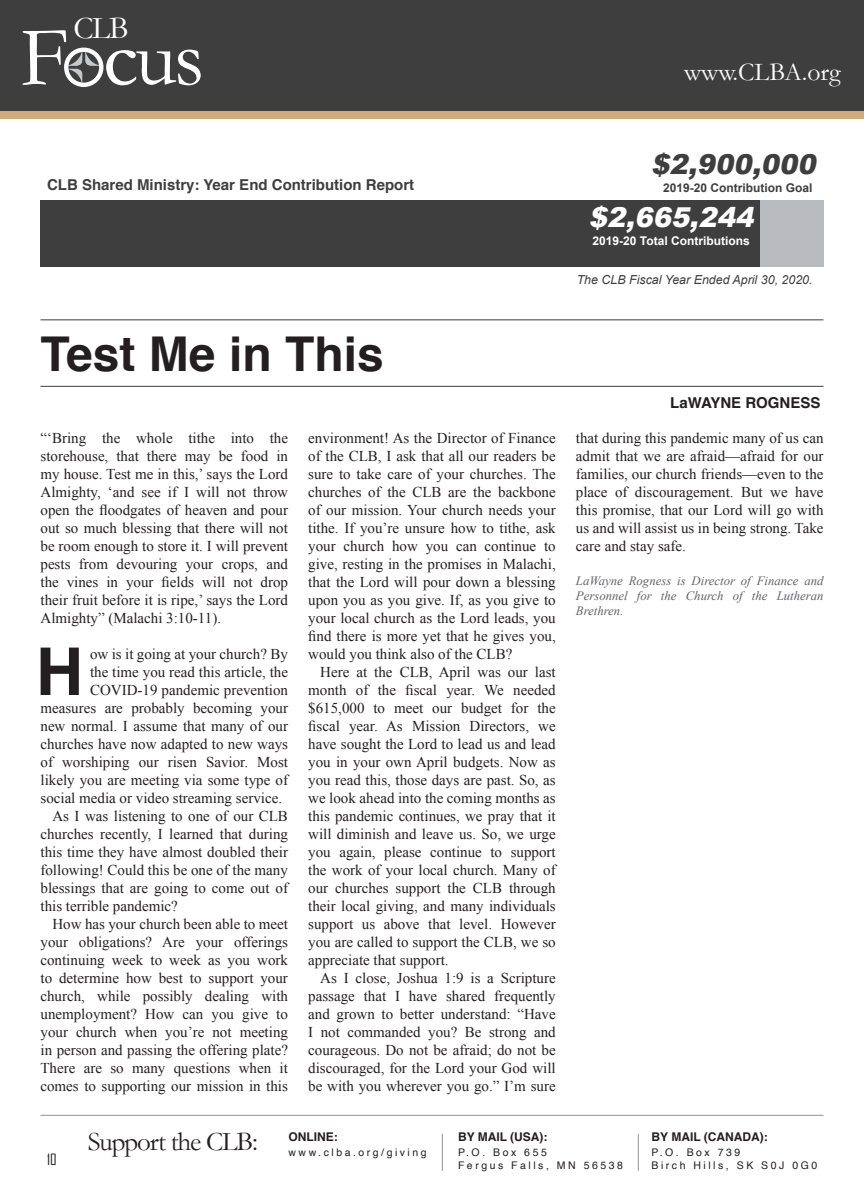
<style>
.page{position:relative;width:864px;height:1188px;background:#fff}
.page>*{position:absolute;margin:0;border:0;box-sizing:border-box;transform-origin:0 0}
.t1{font:85.2px "Garamond";color:#fff}
.t2{font:700 65.85px "Helvetica";color:#231f20}
.t3{font:700 48px "Helvetica";color:#231f20}
.t4{font:31.8px "Garamond";color:#fff}
.t5{font:italic 900 27.45px "Arial";color:#fff}
.t6{font:italic 900 27.45px "Arial";color:#3e3e3f}
.t7{font:27px "Garamond";letter-spacing:-.04em;color:#231f20}
.t8{font:25.8px "Garamond";color:#fff}
.t9{font:15px/18px "Times New Roman";color:#231f20;text-align:justify}
.t10{font:700 15px "Helvetica";color:#3e3e3f}
.t11{font:700 15px "Helvetica";color:#231f20}
.t12{font:15px "Agency FB";color:#231f20}
.t13{font:italic 12.75px/15.3px "Times New Roman";color:#636366;text-align:justify}
.t14{font:italic 12.45px "Arial";color:#3e3e3f}
.t15{font:700 12px "Helvetica";color:#231f20}
.t16{font:700 12px "Arial";color:#fff}
.t17{font:700 12px "Arial";color:#3e3e3f}
.t18{font:10.5px "Helvetica";letter-spacing:.24em;color:#231f20}
</style>
<div class="page">
<hr style="left:41px;top:386px;width:782px;height:1px;background:#3e3e3f">
<hr style="left:41px;top:319px;width:782px;height:1px;background:#3e3e3f">
<div style="left:41px;top:200px;width:783px;height:67px;background:#babbbe"></div>
<div style="left:41px;top:200px;width:719px;height:67px;background:#3e3e3f"></div>
<div style="left:0;top:0;width:864px;height:115px;background:#3e3e3f"></div>
<div style="left:0;top:111px;width:864px;height:8px;background:#d1ad7d"></div>
<hr style="left:40px;top:1115px;width:784px;height:1px;background:#939598">
<hr style="left:442px;top:1134px;width:1px;height:37px;background:#939598">
<hr style="left:638px;top:1134px;width:1px;height:37px;background:#939598">
<svg style="left:66px;top:50px;width:35px;height:35px"></svg>
<div style="left:64px;top:48px;width:39px;height:39px;border:4px solid #fff;border-radius:50%"></div>
<p class="t4" style="left:73px;top:9px;width:57px">CLB</p>
<p class="t1" style="left:20px;top:6px;width:186px">F cus</p>
<p class="t8" style="left:684px;top:57px;width:158px">www.CLBA.org</p>
<p class="t10" style="left:47px;top:173px;width:369px">CLB Shared Ministry: Year End Contribution Report</p>
<p class="t6" style="left:651px;top:144px;width:173px">$2,900,000</p>
<p class="t17" style="left:663px;top:180px;width:151px">2019-20 Contribution Goal</p>
<p class="t5" style="left:589px;top:197px;width:173px">$2,665,244</p>
<p class="t16" style="left:593px;top:233px;width:159px">2019-20 Total Contributions</p>
<p class="t14" style="left:577px;top:272px;width:237px">The CLB Fiscal Year Ended April 30, 2020.</p>
<p class="t3" style="left:41px;top:315px;width:345px">Test Me in This</p>
<p class="t9" style="left:41px;top:429px;width:249px">“‘Bring the whole tithe into the storehouse, that there may be food in my house. Test me in this,’ says the Lord Almighty, ‘and see if I will not throw open the floodgates of heaven and pour out so much blessing that there will not be room enough to store it. I will prevent pests from devouring your crops, and the vines in your fields will not drop their fruit before it is ripe,’ says the Lord Almighty” (Malachi 3:10-11).</p>
<p class="t9" style="left:90px;top:645px;width:199px">ow is it going at your church? By</p>
<p class="t9" style="left:90px;top:663px;width:199px">the time you read this article, the</p>
<p class="t9" style="left:90px;top:681px;width:199px">COVID-19 pandemic prevention</p>
<p class="t9" style="left:41px;top:699px;width:249px">measures are probably becoming your</p>
<p class="t9" style="left:41px;top:717px;width:249px">new normal. I assume that many of our</p>
<p class="t9" style="left:41px;top:735px;width:249px">churches have now adapted to new ways</p>
<p class="t9" style="left:41px;top:753px;width:249px">of worshiping our risen Savior. Most</p>
<p class="t9" style="left:41px;top:771px;width:249px">likely you are meeting via some type of</p>
<p class="t9" style="left:41px;top:789px;width:243px">social media or video streaming service.</p>
<p class="t9" style="left:41px;top:807px;width:249px;text-indent:12px">As I was listening to one of our CLB churches recently, I learned that during this time they have almost doubled their following! Could this be one of the many blessings that are going to come out of this terrible pandemic?</p>
<p class="t9" style="left:41px;top:915px;width:249px;text-indent:12px">How has your church been able to meet your obligations? Are your offerings continuing week to week as you work to determine how best to support your church, while possibly dealing with unemployment? How can you give to your church when you’re not meeting in person and passing the offering plate?<br>There are so many questions when it comes to supporting our mission in this</p>
<p class="t2" style="left:36px;top:619px;width:49px">H</p>
<p class="t9" style="left:308px;top:429px;width:249px">environment! As the Director of Finance of the CLB, I ask that all our readers be sure to take care of your churches. The churches of the CLB are the backbone of our mission. Your church needs your tithe. If you’re unsure how to tithe, ask your church how you can continue to give, resting in the promises in Malachi, that the Lord will pour down a blessing upon you as you give. If, as you give to your local church as the Lord leads, you find there is more yet that he gives you, would you think also of the CLB?</p>
<p class="t9" style="left:308px;top:663px;width:249px;text-indent:12px">Here at the CLB, April was our last month of the fiscal year. We needed $615,000 to meet our budget for the fiscal year. As Mission Directors, we have sought the Lord to lead us and lead you in your own April budgets. Now as you read this, those days are past. So, as we look ahead into the coming months as this pandemic continues, we pray that it will diminish and leave us. So, we urge you again, please continue to support the work of your local church. Many of our churches support the CLB through their local giving, and many individuals support us above that level. However you are called to support the CLB, we so appreciate that support.</p>
<p class="t9" style="left:308px;top:969px;width:249px;text-indent:12px">As I close, Joshua 1:9 is a Scripture passage that I have shared frequently and grown to better understand: “Have I not commanded you? Be strong and courageous. Do not be afraid; do not be discouraged, for the Lord your God will be with you wherever you go.” I’m sure</p>
<p class="t11" style="left:670px;top:391px;width:152px">LaWAYNE ROGNESS</p>
<p class="t9" style="left:576px;top:429px;width:249px">that during this pandemic many of us can admit that we are afraid—afraid for our families, our church friends—even to the place of discouragement. But we have this promise, that our Lord will go with us and will assist us in being strong. Take care and stay safe.</p>
<p class="t13" style="left:576px;top:572px;width:249px">LaWayne Rogness is Director of Finance and Personnel for the Church of the Lutheran Brethren.</p>
<p class="t12" style="left:47px;top:1150px;width:11px">10</p>
<p class="t7" style="left:88px;top:1125px;width:172px">Support the CLB:</p>
<p class="t15" style="left:289px;top:1127px;width:51px">ONLINE:</p>
<p class="t15" style="left:458px;top:1127px;width:91px">BY MAIL (USA):</p>
<p class="t18" style="left:289px;top:1144px;width:140px">www.clba.org/giving</p>
<p class="t18" style="left:458px;top:1144px;width:90px">P.O. Box 655</p>
<p class="t18" style="left:458px;top:1157px;width:166px">Fergus Falls, MN 56538</p>
<p class="t15" style="left:652px;top:1127px;width:118px">BY MAIL (CANADA):</p>
<p class="t18" style="left:652px;top:1144px;width:90px">P.O. Box 739</p>
<p class="t18" style="left:652px;top:1157px;width:167px">Birch Hills, SK S0J 0G0</p>
</div>
